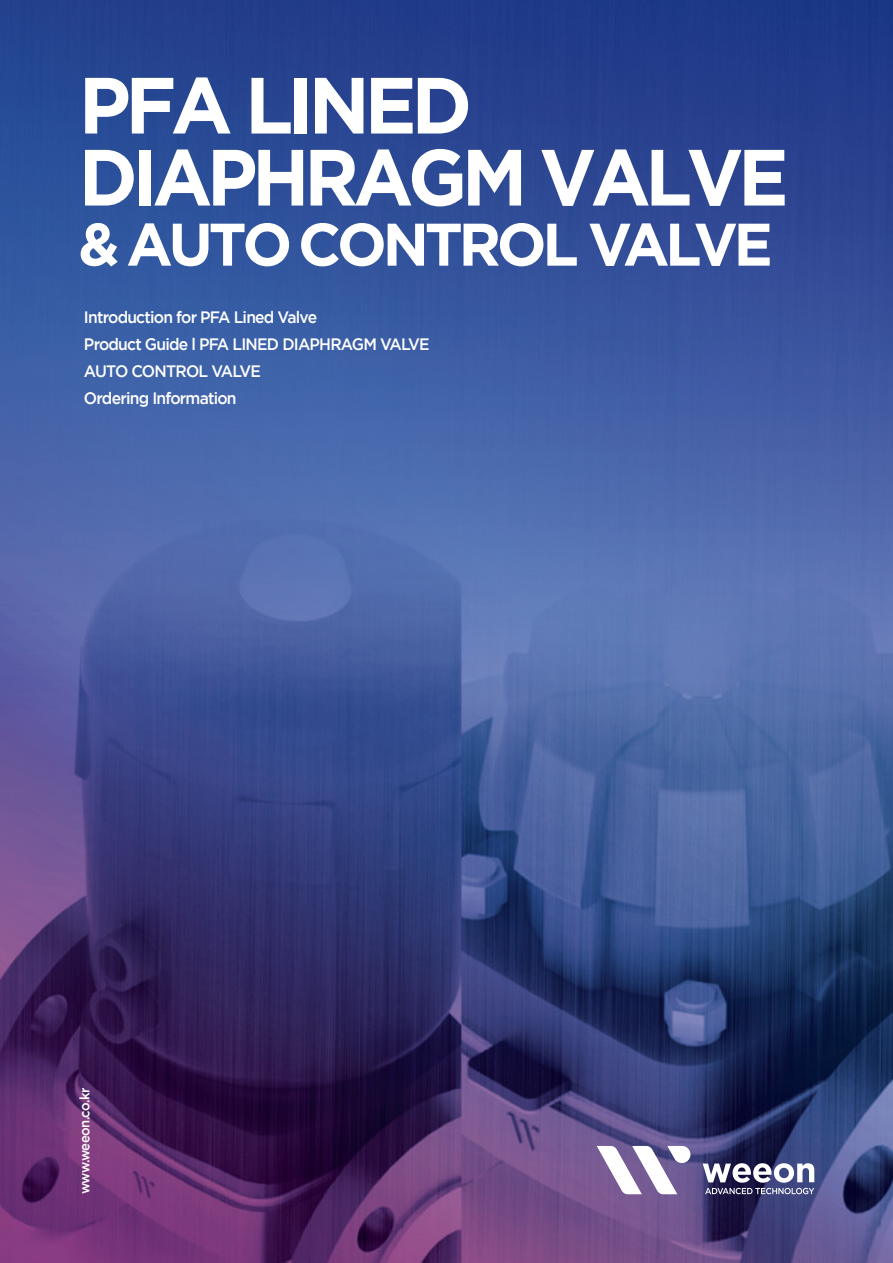
<style>
.page{position:relative;width:893px;height:1263px;background:#fff}
.page>*{position:absolute;margin:0;border:0;box-sizing:border-box;transform-origin:0 0}
.t1{font:700 79.5px/72px "Gotham";letter-spacing:-.07em;color:#fff}
.t2{font:700 60px "Gotham";letter-spacing:-.07em;color:#fff}
.t3{font:500 16.5px/27px "Gotham";letter-spacing:-.05em;color:#fff;scale:.95 1}
.t4{font:500 13.5px "Gotham";letter-spacing:-.045em;color:#fff}
</style>
<div class="page">
<img style="left:0;top:0;width:893px;height:1263px">
<svg style="left:597px;top:1146px;width:93px;height:48px"></svg>
<svg style="left:703px;top:1163px;width:111px;height:31px"></svg>
<h1 class="t1" style="left:79px;top:67px;width:711px">PFA LINED<br>DIAPHRAGM VALVE</h1>
<h2 class="t2" style="left:79px;top:210px;width:696px">&amp; AUTO CONTROL VALVE</h2>
<p class="t3" style="left:84px;top:303px;width:365px">Introduction for PFA Lined Valve<br>Product Guide l PFA LINED DIAPHRAGM VALVE<br>AUTO CONTROL VALVE<br>Ordering Information</p>
<p class="t4" style="left:77px;top:1194px;width:108px;rotate:-90deg">www.weeon.co.kr</p>
</div>
